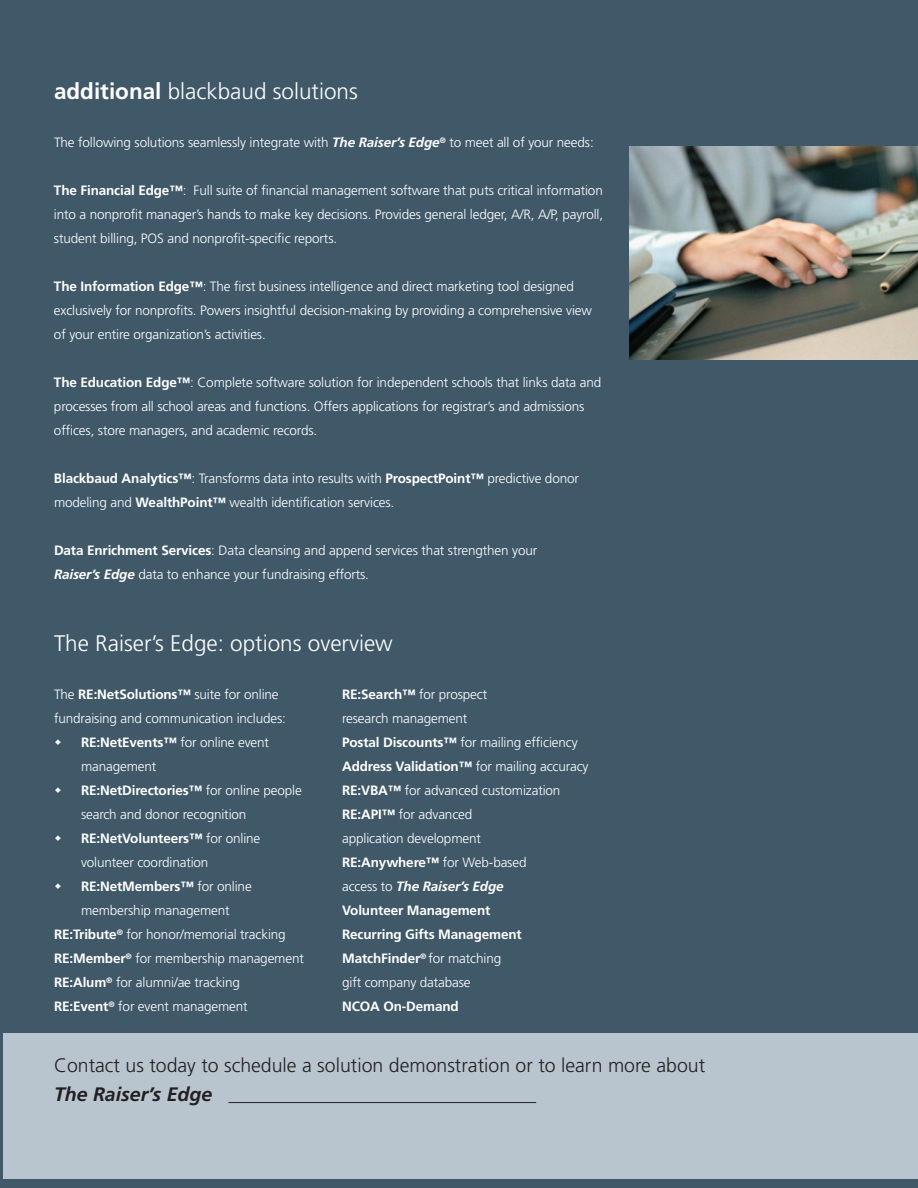
<style>
.page{position:relative;width:918px;height:1188px;background:#405968}
.page>*{position:absolute;margin:0;border:0;box-sizing:border-box;transform-origin:0 0}
.t1{font:300 22.5px "Frutiger";color:#fff}
.t2{font:300 19.5px "Frutiger";color:#231f20}
.t3{font:italic 700 19.5px "Frutiger";color:#231f20}
.t4{font:300 13.5px/24px "Frutiger";letter-spacing:-.01em;color:#fff}
.t5{font:700 13.5px "Frutiger";letter-spacing:-.01em;color:#fff}
.s1{font-weight:700}
.s2{font-weight:700;font-style:italic}
.s3{font-weight:300}
</style>
<div class="page">
<div style="left:3px;top:1033px;width:915px;height:146px;background:#b8c5ce"></div>
<hr style="left:228px;top:1102px;width:308px;height:1px;background:#231f20">
<img style="left:629px;top:147px;width:289px;height:212px">
<h1 class="t1" style="left:54px;top:79px;width:305px"><span class="s1">additional</span> blackbaud solutions</h1>
<p class="t4" style="left:54px;top:131px;width:541px">The following solutions seamlessly integrate with <span class="s2">The Raiser’s Edge</span><sup>®</sup> to meet all of your needs:</p>
<p class="t4" style="left:54px;top:179px;width:551px;text-align:justify"><span class="s1">The Financial Edge™</span>: Full suite of financial management software that puts critical information into a nonprofit manager’s hands to make key decisions. Provides general ledger, A/R, A/P, payroll, student billing, POS and nonprofit-specific reports.</p>
<p class="t4" style="left:54px;top:275px;width:540px"><span class="s1">The Information Edge™</span>: The first business intelligence and direct marketing tool designed exclusively for nonprofits. Powers insightful decision-making by providing a comprehensive view of your entire organization’s activities.</p>
<p class="t4" style="left:54px;top:371px;width:549px"><span class="s1">The Education Edge™</span>: Complete software solution for independent schools that links data and processes from all school areas and functions. Offers applications for registrar’s and admissions offices, store managers, and academic records.</p>
<p class="t4" style="left:54px;top:467px;width:526px"><span class="s1">Blackbaud Analytics™</span>: Transforms data into results with <span class="s1">ProspectPoint™</span> predictive donor modeling and <span class="s1">WealthPoint™</span> wealth identification services.</p>
<p class="t4" style="left:54px;top:539px;width:485px"><span class="s1">Data Enrichment Services</span>: Data cleansing and append services that strengthen your<br><span class="s2">Raiser’s Edge</span> data to enhance your fundraising efforts.</p>
<h1 class="t1" style="left:54px;top:631px;width:340px">The Raiser’s Edge: options overview</h1>
<p class="t4" style="left:54px;top:683px;width:226px">The <span class="s1">RE:NetSolutions™</span> suite for online</p>
<p class="t4" style="left:54px;top:707px;width:233px">fundraising and communication includes:</p>
<p class="t4" style="left:81px;top:731px;width:190px"><span class="s1">RE:NetEvents™</span> for online event</p>
<p class="t4" style="left:81px;top:755px;width:77px">management</p>
<p class="t5" style="left:81px;top:782px;width:222px">RE:NetDirectories™ <span class="s3">for online people</span></p>
<p class="t4" style="left:81px;top:803px;width:167px">search and donor recognition</p>
<p class="t5" style="left:81px;top:830px;width:181px">RE:NetVolunteers™ <span class="s3">for online</span></p>
<p class="t4" style="left:81px;top:851px;width:129px">volunteer coordination</p>
<p class="t5" style="left:81px;top:878px;width:172px">RE:NetMembers™ <span class="s3">for online</span></p>
<p class="t4" style="left:81px;top:899px;width:150px">membership management</p>
<p class="t4" style="left:54px;top:923px;width:233px"><span class="s1">RE:Tribute</span><sup>®</sup> for honor/memorial tracking</p>
<p class="t4" style="left:54px;top:947px;width:251px"><span class="s1">RE:Member</span><sup>®</sup> for membership management</p>
<p class="t4" style="left:54px;top:971px;width:188px"><span class="s1">RE:Alum</span><sup>®</sup> for alumni/ae tracking</p>
<p class="t4" style="left:54px;top:995px;width:195px"><span class="s1">RE:Event</span><sup>®</sup> for event management</p>
<p class="t4" style="left:342px;top:683px;width:248px"><span class="s1">RE:Search™</span> for prospect<br>research management<br><span class="s1">Postal Discounts™</span> for mailing efficiency<br><span class="s1">Address Validation™</span> for mailing accuracy<br><span class="s1">RE:VBA™</span> for advanced customization<br><span class="s1">RE:API™</span> for advanced<br>application development<br><span class="s1">RE:Anywhere™</span> for Web-based<br>access to <span class="s2">The Raiser’s Edge<br></span><span class="s1">Volunteer Management<br>Recurring Gifts Management<br>MatchFinder</span><sup>®</sup> for matching<br>gift company database</p>
<p class="t5" style="left:342px;top:998px;width:118px">NCOA On-Demand</p>
<h2 class="t2" style="left:54px;top:1054px;width:653px">Contact us today to schedule a solution demonstration or to learn more about</h2>
<h2 class="t3" style="left:54px;top:1082px;width:160px">The Raiser’s Edge</h2>
</div>
